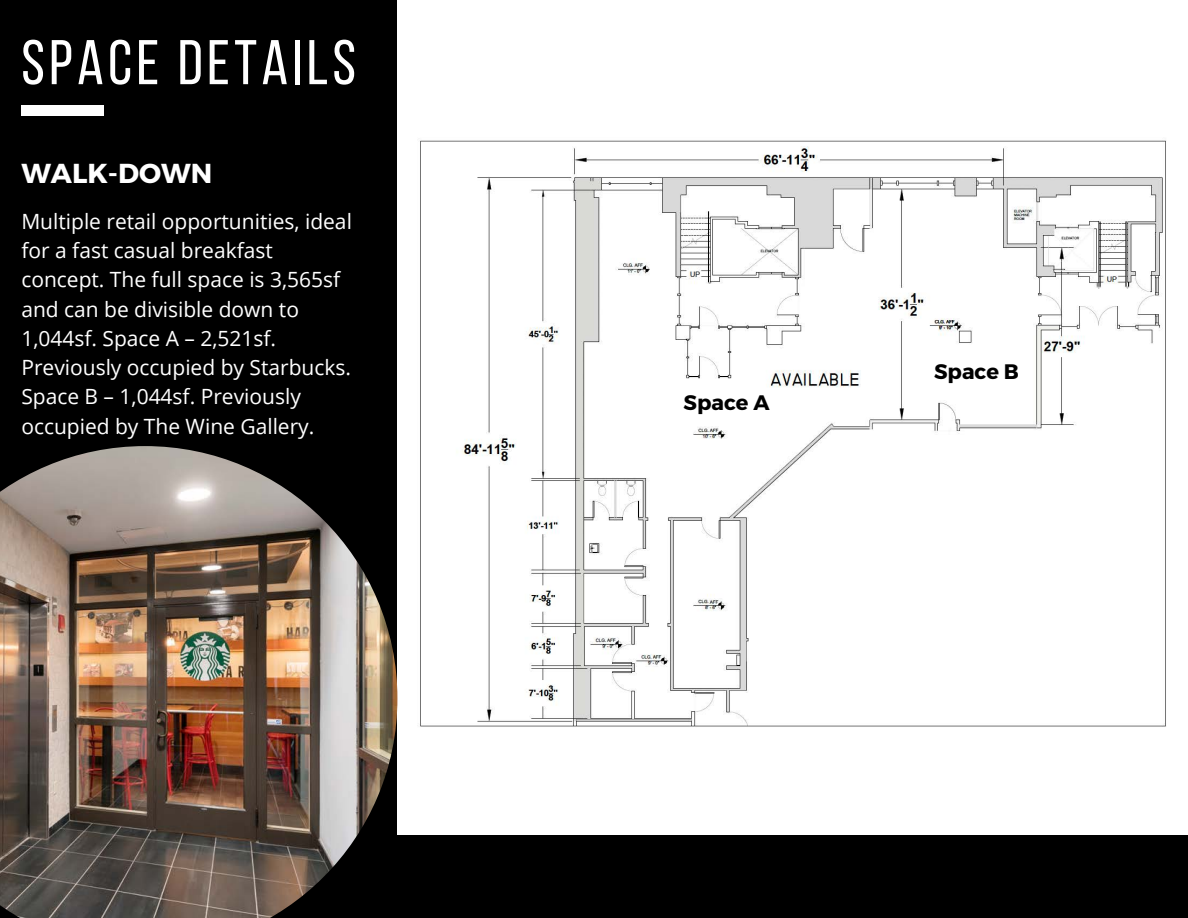
<style>
.page{position:relative;width:1188px;height:918px;background:#fff}
.page>*{position:absolute;margin:0;border:0;box-sizing:border-box;transform-origin:0 0}
.t1{font:63px "Bebas Neue";letter-spacing:.07em;color:#fff}
.t2{font:700 27.45px "Montserrat";color:#fff}
.t3{font:21px/29.2px "Open Sans";color:#fff}
.t4{font:700 21px "Montserrat";color:#000}
</style>
<div class="page">
<div style="left:348px;top:836px;width:840px;height:82px;background:#000"></div>
<div style="left:0;top:0;width:397px;height:918px;background:#000"></div>
<div style="left:21px;top:106px;width:82px;height:10px;background:#fff"></div>
<img style="left:420px;top:140px;width:746px;height:587px">
<img style="left:0;top:446px;width:397px;height:472px">
<p class="t1" style="left:21px;top:37px;width:336px">SPACE DETAILS</p>
<p class="t2" style="left:21px;top:156px;width:193px">WALK-DOWN</p>
<p class="t3" style="left:21px;top:206px;width:332px">Multiple retail opportunities, ideal for a fast casual breakfast concept. The full space is 3,565sf and can be divisible down to<br>1,044sf. Space A – 2,521sf.<br>Previously occupied by Starbucks.<br>Space B – 1,044sf. Previously occupied by The Wine Gallery.</p>
<p class="t4" style="left:684px;top:389px;width:87px">Space A</p>
<p class="t4" style="left:934px;top:357px;width:86px">Space B</p>
</div>
